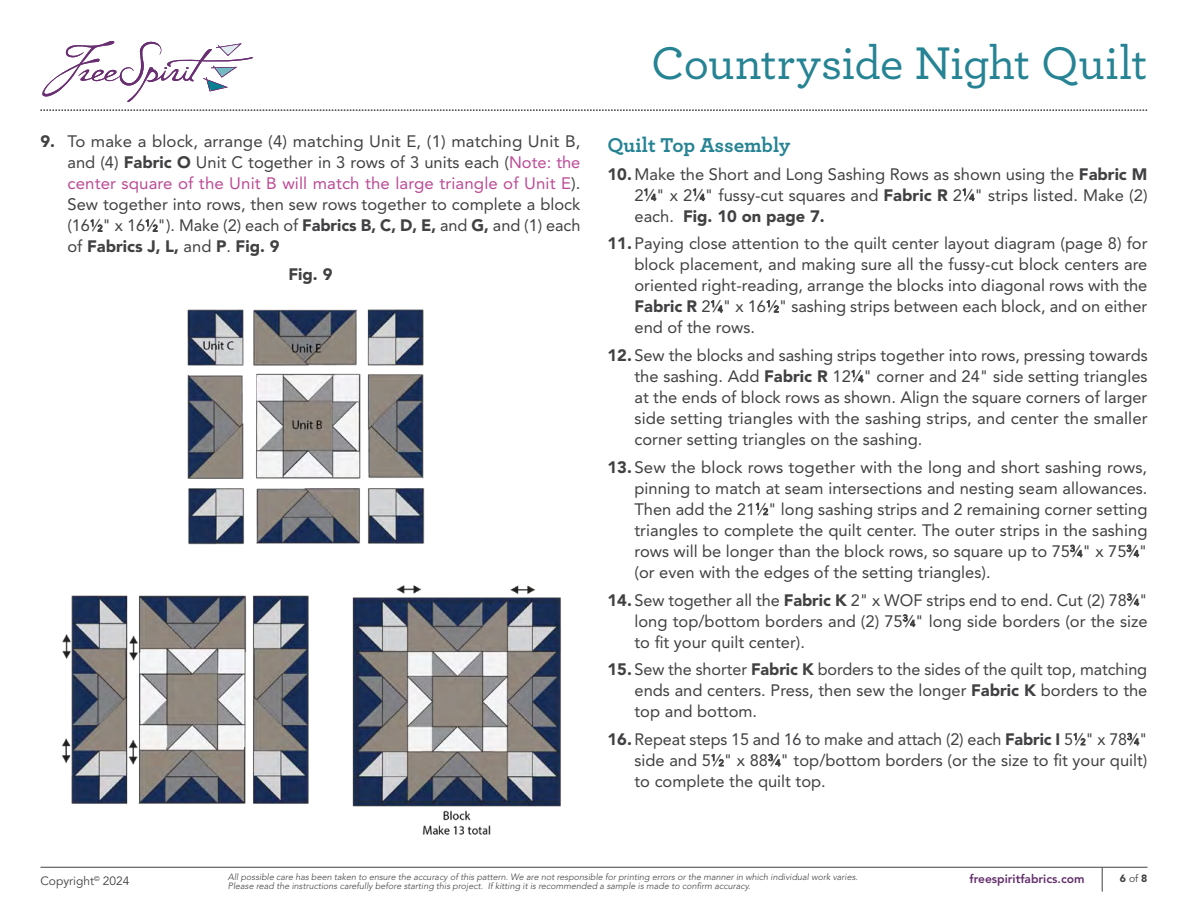
<style>
.page{position:relative;width:1188px;height:918px;background:#fff}
.page>*{position:absolute;margin:0;border:0;box-sizing:border-box;transform-origin:0 0}
.t1{font:500 48px "Archer";letter-spacing:-.015em;color:#258393}
.SUBHEADS_blue{font:700 21px "Archer";color:#258393}
.t2{font:16.5px/21px "Avenir LT Std";color:#414042;text-align:justify}
.Illustrations{font:900 16.5px "Avenir LT Std";color:#414042}
.t3{font:800 12px "Avenir LT Std";color:#632f6c}
.t4{font:12px "Avenir LT Std";color:#414042}
.t5{font:900 10.5px "Avenir LT Std";color:#414042}
.t6{font:italic 300 9px "Avenir LT Std";color:#414042}
.s1{font-weight:900}
.s2{color:#bc4a95}
.s3{font-size:9.15px}
.s4{font-weight:400}
</style>
<div class="page">
<svg style="left:1102px;top:868px;width:1px;height:24px"></svg>
<hr style="left:40px;top:867px;width:1108px;height:1px;background:#414042">
<svg style="left:42px;top:41px;width:211px;height:61px"></svg>
<svg style="left:40px;top:110px;width:1108px;height:1px"></svg>
<img style="left:187px;top:309px;width:238px;height:236px">
<img style="left:61px;top:585px;width:500px;height:250px">
<p class="t2" style="left:68px;top:131px;width:515px;text-indent:-27px"><span class="s1">9.</span> To make a block, arrange (4) matching Unit E, (1) matching Unit B, and (4) <span class="s1">Fabric O</span> Unit C together in 3 rows of 3 units each (<span class="s2">Note: the center square of the Unit B will match the large triangle of Unit E</span>).<br>Sew together into rows, then sew rows together to complete a block (16<sup>1</sup>⁄<span class="s3">2</span>" x 16<sup>1</sup>⁄<span class="s3">2</span>"). Make (2) each of <span class="s1">Fabrics B, C, D, E,</span> and <span class="s1">G,</span> and (1) each of <span class="s1">Fabrics J, L,</span> and <span class="s1">P</span>. <span class="s1">Fig. 9</span></p>
<p class="Illustrations" style="left:288px;top:264px;width:46px">Fig. 9</p>
<h1 class="t1" style="left:651px;top:28px;width:498px">Countryside Night Quilt</h1>
<p class="SUBHEADS_blue" style="left:608px;top:128px;width:184px">Quilt Top Assembly</p>
<p class="t2" style="left:634px;top:163px;width:515px;text-indent:-27px"><span class="s1">10.</span> Make the Short and Long Sashing Rows as shown using the <span class="s1">Fabric M </span>2<sup>1</sup>⁄<span class="s3">4</span>" x 2<sup>1</sup>⁄<span class="s3">4</span>" fussy-cut squares and <span class="s1">Fabric R</span> 2<sup>1</sup>⁄<span class="s3">4</span>" strips listed. Make (2) each. <span class="s1">Fig. 10 on page 7.</span></p>
<p class="t2" style="left:634px;top:233px;width:514px;text-indent:-27px"><span class="s1">11.</span> Paying close attention to the quilt center layout diagram (page 8) for block placement, and making sure all the fussy-cut block centers are oriented right-reading, arrange the blocks into diagonal rows with the <span class="s1">Fabric R</span> 2<sup>1</sup>⁄<span class="s3">4</span>" x 16<sup>1</sup>⁄<span class="s3">2</span>" sashing strips between each block, and on either end of the rows.</p>
<p class="t2" style="left:635px;top:345px;width:515px;text-indent:-27px"><span class="s1">12.</span> Sew the blocks and sashing strips together into rows, pressing towards the sashing. Add <span class="s1">Fabric R</span> 12<sup>1</sup>⁄<span class="s3">4</span>" corner and 24" side setting triangles at the ends of block rows as shown. Align the square corners of larger side setting triangles with the sashing strips, and center the smaller corner setting triangles on the sashing.</p>
<p class="t2" style="left:635px;top:457px;width:515px;text-indent:-27px"><span class="s1">13.</span> Sew the block rows together with the long and short sashing rows, pinning to match at seam intersections and nesting seam allowances.<br>Then add the 21<sup>1</sup>⁄<span class="s3">2</span>" long sashing strips and 2 remaining corner setting triangles to complete the quilt center. The outer strips in the sashing rows will be longer than the block rows, so square up to 75<sup>3</sup>⁄<span class="s3">4</span>" x 75<sup>3</sup>⁄<span class="s3">4</span>" (or even with the edges of the setting triangles).</p>
<p class="t2" style="left:635px;top:589px;width:515px;text-indent:-27px"><span class="s1">14.</span> Sew together all the <span class="s1">Fabric K</span> 2" x WOF strips end to end. Cut (2) 78<sup>3</sup>⁄<span class="s3">4</span>" long top/bottom borders and (2) 75<sup>3</sup>⁄<span class="s3">4</span>" long side borders (or the size to fit your quilt center).</p>
<p class="t2" style="left:635px;top:659px;width:515px;text-indent:-27px"><span class="s1">15.</span> Sew the shorter <span class="s1">Fabric K</span> borders to the sides of the quilt top, matching ends and centers. Press, then sew the longer <span class="s1">Fabric K</span> borders to the top and bottom.</p>
<p class="t2" style="left:635px;top:729px;width:515px;text-indent:-27px"><span class="s1">16.</span> Repeat steps 15 and 16 to make and attach (2) each <span class="s1">Fabric I</span> 5<sup>1</sup>⁄<span class="s3">2</span>" x 78<sup>3</sup>⁄<span class="s3">4</span>" side and 5<sup>1</sup>⁄<span class="s3">2</span>" x 88<sup>3</sup>⁄<span class="s3">4</span>" top/bottom borders (or the size to fit your quilt) to complete the quilt top.</p>
<p class="t4" style="left:40px;top:874px;width:91px">Copyright<sup>©</sup> 2024</p>
<p class="t6" style="left:228px;top:872px;width:632px">All possible care has been taken to ensure the accuracy of this pattern. We are not responsible for printing errors or the manner in which individual work varies.</p>
<p class="t3" style="left:969px;top:872px;width:117px">freespiritfabrics.com</p>
<p class="t5" style="left:1120px;top:872px;width:29px">6 <span class="s4">of</span> 8</p>
<p class="t6" style="left:228px;top:881px;width:524px">Please read the instructions carefully before starting this project. If kitting it is recommended a sample is made to confirm accuracy.</p>
</div>
